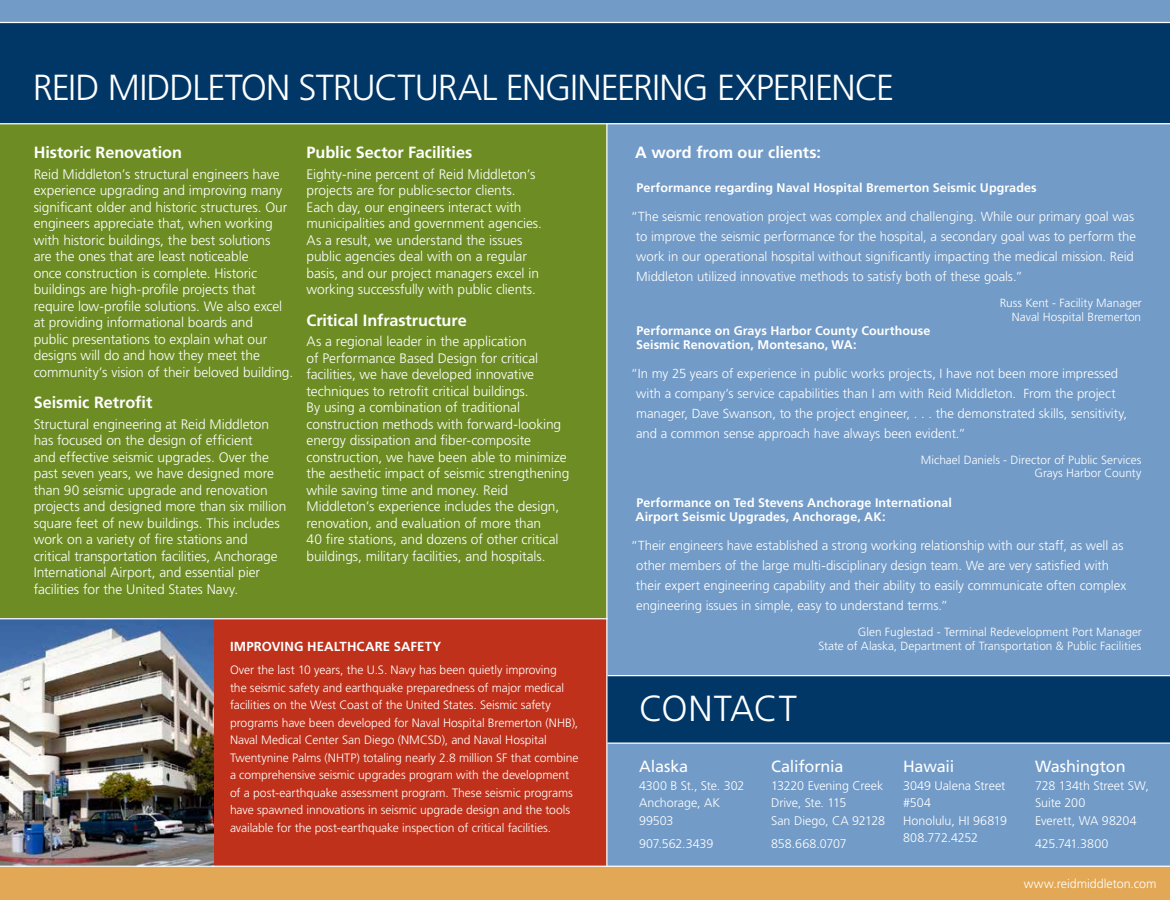
<style>
.page{position:relative;width:1170px;height:900px;background:#fff}
.page>*{position:absolute;margin:0;border:0;box-sizing:border-box;transform-origin:0 0}
.t1{font:300 36.25px "Frutiger LT Std";letter-spacing:-.03em;color:#fff}
.t2{font:300 36.25px "Frutiger LT Std";color:#fff}
.t3{font:700 16.25px "Frutiger LT Std";letter-spacing:-.005em;color:#fff}
.t4{font:16.25px "Frutiger LT Std";letter-spacing:-.015em;color:#fff}
.t5{font:300 13.75px/16.5px "Frutiger LT Std";letter-spacing:-.005em;color:#fff}
.t6{font:300 13.12px/20px "Frutiger LT Std";letter-spacing:-.005em;color:#fff}
.t7{font:700 13.12px "Frutiger LT Std";letter-spacing:.01em;color:#fff}
.t8{font:300 12.5px/17.5px "Frutiger LT Std";letter-spacing:-.005em;color:#fff}
.t9{font:700 12.5px/13.8px "Frutiger LT Std";letter-spacing:.005em;color:#fff}
.t10{font:300 12.12px/17.5px "Frutiger LT Std";letter-spacing:-.005em;color:#fff}
.t11{font:300 11.88px/13.8px "Frutiger LT Std";color:#fff;text-align:right}
</style>
<div class="page">
<div style="left:0;top:124px;width:608px;height:495px;background:#6d8d24"></div>
<div style="left:214px;top:619px;width:394px;height:247px;background:#bf311a"></div>
<div style="left:608px;top:742px;width:562px;height:124px;background:#729bc7"></div>
<div style="left:608px;top:676px;width:562px;height:66px;background:#003767"></div>
<div style="left:0;top:22px;width:1170px;height:102px;background:#003767"></div>
<div style="left:0;top:866px;width:1170px;height:34px;background:#e2a856"></div>
<div style="left:0;top:0;width:1170px;height:22px;background:#729bc7"></div>
<div style="left:608px;top:124px;width:562px;height:551px;background:#729bc7"></div>
<img style="left:0;top:619px;width:214px;height:247px">
<hr style="left:608px;top:742px;width:562px;height:2px;background:#fff">
<hr style="left:0;top:22px;width:1170px;height:1px;background:#fff">
<hr style="left:0;top:866px;width:1170px;height:1px;background:#fff">
<hr style="left:0;top:123px;width:1170px;height:1px;background:#fff">
<hr style="left:0;top:618px;width:608px;height:1px;background:#fff">
<hr style="left:606px;top:124px;width:2px;height:742px;background:#fff">
<h1 class="t1" style="left:33px;top:67px;width:863px">REID MIDDLETON STRUCTURAL ENGINEERING EXPERIENCE</h1>
<p class="t3" style="left:34px;top:143px;width:150px">Historic Renovation</p>
<p class="t5" style="left:34px;top:166px;width:261px">Reid Middleton’s structural engineers have experience upgrading and improving many significant older and historic structures. Our engineers appreciate that, when working with historic buildings, the best solutions<br>are the ones that are least noticeable<br>once construction is complete. Historic buildings are high-profile projects that require low-profile solutions. We also excel at providing informational boards and<br>public presentations to explain what our designs will do and how they meet the community’s vision of their beloved building.</p>
<p class="t3" style="left:34px;top:393px;width:120px">Seismic Retrofit</p>
<p class="t5" style="left:34px;top:416px;width:254px">Structural engineering at Reid Middleton has focused on the design of efficient<br>and effective seismic upgrades. Over the past seven years, we have designed more than 90 seismic upgrade and renovation projects and designed more than six million square feet of new buildings. This includes work on a variety of fire stations and critical transportation facilities, Anchorage International Airport, and essential pier facilities for the United States Navy.</p>
<p class="t3" style="left:307px;top:143px;width:167px">Public Sector Facilities</p>
<p class="t5" style="left:307px;top:166px;width:237px">Eighty-nine percent of Reid Middleton’s projects are for public-sector clients.<br>Each day, our engineers interact with municipalities and government agencies.<br>As a result, we understand the issues public agencies deal with on a regular basis, and our project managers excel in working successfully with public clients.</p>
<p class="t3" style="left:307px;top:310px;width:162px">Critical Infrastructure</p>
<p class="t5" style="left:307px;top:333px;width:264px">As a regional leader in the application<br>of Performance Based Design for critical facilities, we have developed innovative techniques to retrofit critical buildings.<br>By using a combination of traditional construction methods with forward-looking energy dissipation and fiber-composite construction, we have been able to minimize the aesthetic impact of seismic strengthening while saving time and money. Reid Middleton’s experience includes the design, renovation, and evaluation of more than<br>40 fire stations, and dozens of other critical buildings, military facilities, and hospitals.</p>
<p class="t7" style="left:230px;top:639px;width:213px">IMPROVING HEALTHCARE SAFETY</p>
<p class="t10" style="left:230px;top:661px;width:350px">Over the last 10 years, the U.S. Navy has been quietly improving<br>the seismic safety and earthquake preparedness of major medical facilities on the West Coast of the United States. Seismic safety programs have been developed for Naval Hospital Bremerton (NHB), Naval Medical Center San Diego (NMCSD), and Naval Hospital Twentynine Palms (NHTP) totaling nearly 2.8 million SF that combine a comprehensive seismic upgrades program with the development of a post-earthquake assessment program. These seismic programs have spawned innovations in seismic upgrade design and the tools available for the post-earthquake inspection of critical facilities.</p>
<p class="t3" style="left:635px;top:143px;width:187px">A word from our clients:</p>
<p class="t9" style="left:636px;top:181px;width:402px">Performance regarding Naval Hospital Bremerton Seismic Upgrades</p>
<p class="t6" style="left:636px;top:207px;width:502px;text-indent:-5px">“The seismic renovation project was complex and challenging. While our primary goal was to improve the seismic performance for the hospital, a secondary goal was to perform the work in our operational hospital without significantly impacting the medical mission. Reid Middleton utilized innovative methods to satisfy both of these goals.”</p>
<p class="t11" style="left:1000px;top:297px;width:144px">Russ Kent - Facility Manager<br>Naval Hospital Bremerton</p>
<p class="t9" style="left:636px;top:324px;width:296px">Performance on Grays Harbor County Courthouse<br>Seismic Renovation, Montesano, WA:</p>
<p class="t6" style="left:636px;top:363px;width:493px;text-indent:-5px">“In my 25 years of experience in public works projects, I have not been more impressed with a company’s service capabilities than I am with Reid Middleton. From the project manager, Dave Swanson, to the project engineer, . . . the demonstrated skills, sensitivity, and a common sense approach have always been evident.”</p>
<p class="t11" style="left:921px;top:453px;width:222px">Michael Daniels - Director of Public Services<br>Grays Harbor County</p>
<p class="t9" style="left:636px;top:496px;width:318px">Performance on Ted Stevens Anchorage International<br>Airport Seismic Upgrades, Anchorage, AK:</p>
<p class="t6" style="left:636px;top:536px;width:492px;text-indent:-5px">“Their engineers have established a strong working relationship with our staff, as well as other members of the large multi-disciplinary design team. We are very satisfied with their expert engineering capability and their ability to easily communicate often complex engineering issues in simple, easy to understand terms.”</p>
<p class="t11" style="left:818px;top:626px;width:325px">Glen Fuglestad - Terminal Redevelopment Port Manager<br>State of Alaska, Department of Transportation &amp; Public Facilities</p>
<h1 class="t2" style="left:639px;top:688px;width:159px">CONTACT</h1>
<p class="t4" style="left:639px;top:757px;width:51px">Alaska</p>
<p class="t8" style="left:639px;top:777px;width:107px">4300 B St., Ste. 302<br>Anchorage, AK<br>99503</p>
<p class="t8" style="left:639px;top:835px;width:76px">907.562.3439</p>
<p class="t4" style="left:771px;top:757px;width:74px">California</p>
<p class="t8" style="left:771px;top:777px;width:115px">13220 Evening Creek<br>Drive, Ste. 115<br>San Diego, CA 92128</p>
<p class="t8" style="left:771px;top:835px;width:77px">858.668.0707</p>
<p class="t4" style="left:903px;top:757px;width:53px">Hawaii</p>
<p class="t8" style="left:903px;top:777px;width:106px">3049 Ualena Street #504<br>Honolulu, HI 96819<br>808.772.4252</p>
<p class="t4" style="left:1035px;top:757px;width:92px">Washington</p>
<p class="t8" style="left:1035px;top:777px;width:115px">728 134th Street SW,<br>Suite 200<br>Everett, WA 98204</p>
<p class="t8" style="left:1035px;top:835px;width:75px">425.741.3800</p>
<p class="t8" style="left:1024px;top:875px;width:134px">www.reidmiddleton.com</p>
</div>
